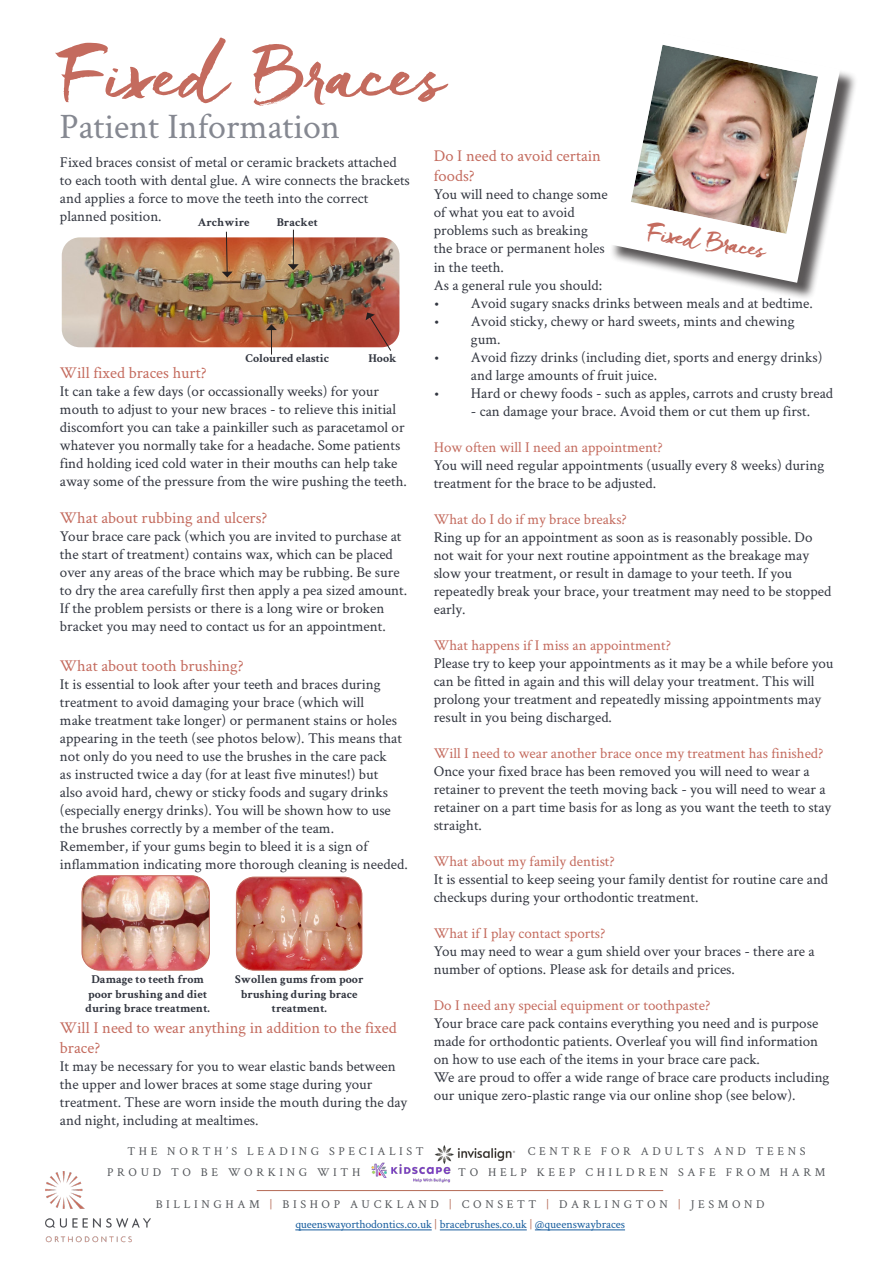
<style>
.page{position:relative;width:893px;height:1263px;background:#fff}
.page>*{position:absolute;margin:0;border:0;box-sizing:border-box;transform-origin:0 0}
.t1{font:75px "Freeland";letter-spacing:-.01em;color:#c46b5e}
.QDC_Cover_Sub_Copy{font:36px "Crimson Text";color:#858891}
.t2{font:25.5px "Freeland";color:#c46b5e}
.t3{font:16.5px/19.8px "Crimson Text";color:#c46b5e}
.t4{font:15px/18px "Crimson Text";color:#323640}
.t5{font:15px "Crimson Text";color:#c46b5e}
.QDC_Content_Headers{font:12px "Crimson Text";letter-spacing:.3em;color:#53565a}
.t6{font:700 12px/14.4px "Crimson Text";color:#323640;text-align:center}
.QDC_Body_Copy{font:12px "Crimson Text";letter-spacing:-.01em;color:#175d9e}
.s1{color:#b46a55}
</style>
<div class="page">
<div style="left:609px;top:33px;width:249px;height:268px;background:#231f20;opacity:.75"></div>
<svg style="left:609px;top:33px;width:231px;height:250px"></svg>
<img style="left:629px;top:41px;width:191px;height:194px">
<img style="left:236px;top:877px;width:126px;height:93px">
<div style="left:236px;top:877px;width:126px;height:94px;border:1px solid #c46b5e;border-radius:18px"></div>
<img style="left:82px;top:876px;width:126px;height:94px">
<div style="left:82px;top:875px;width:128px;height:96px;border:1px solid #c46b5e;border-radius:18px"></div>
<img style="left:62px;top:237px;width:337px;height:110px">
<svg style="left:222px;top:231px;width:11px;height:46px"></svg>
<svg style="left:366px;top:312px;width:26px;height:39px"></svg>
<svg style="left:266px;top:324px;width:11px;height:31px"></svg>
<hr style="left:293px;top:230px;width:1px;height:35px;background:#231f20">
<svg style="left:288px;top:264px;width:11px;height:6px"></svg>
<img style="left:45px;top:1171px;width:106px;height:71px">
<hr style="left:295px;top:1229px;width:137px;height:1px;background:#175d9e">
<hr style="left:440px;top:1229px;width:87px;height:1px;background:#175d9e">
<hr style="left:535px;top:1229px;width:90px;height:1px;background:#175d9e">
<img style="left:434px;top:1145px;width:82px;height:16px">
<hr style="left:257px;top:1190px;width:406px;height:1px;background:#b46a55">
<div style="left:456px;top:1158px;width:35px;height:10px;background:#fff"></div>
<img style="left:371px;top:1157px;width:86px;height:26px">
<p class="t1" style="left:60px;top:26px;width:388px">Fixed Braces</p>
<p class="QDC_Cover_Sub_Copy" style="left:60px;top:102px;width:282px">Patient Information</p>
<p class="t4" style="left:60px;top:153px;width:351px">Fixed braces consist of metal or ceramic brackets attached to each tooth with dental glue. A wire connects the brackets and applies a force to move the teeth into the correct planned position.</p>
<p class="t6" style="left:198px;top:215px;width:53px">Archwire</p>
<p class="t6" style="left:277px;top:215px;width:43px">Bracket</p>
<p class="t6" style="left:246px;top:351px;width:85px">Coloured elastic</p>
<p class="t6" style="left:368px;top:351px;width:30px">Hook</p>
<p class="t3" style="left:60px;top:362px;width:148px">Will fixed braces hurt?</p>
<p class="t4" style="left:60px;top:381px;width:349px">It can take a few days (or occassionally weeks) for your mouth to adjust to your new braces - to relieve this initial discomfort you can take a painkiller such as paracetamol or whatever you normally take for a headache. Some patients find holding iced cold water in their mouths can help take away some of the pressure from the wire pushing the teeth.</p>
<p class="t3" style="left:60px;top:508px;width:209px">What about rubbing and ulcers?</p>
<p class="t4" style="left:60px;top:527px;width:349px">Your brace care pack (which you are invited to purchase at the start of treatment) contains wax, which can be placed over any areas of the brace which may be rubbing. Be sure to dry the area carefully first then apply a pea sized amount.<br>If the problem persists or there is a long wire or broken bracket you may need to contact us for an appointment.</p>
<p class="t3" style="left:60px;top:655px;width:185px">What about tooth brushing?</p>
<p class="t4" style="left:60px;top:675px;width:344px">It is essential to look after your teeth and braces during treatment to avoid damaging your brace (which will<br>make treatment take longer) or permanent stains or holes appearing in the teeth (see photos below). This means that not only do you need to use the brushes in the care pack<br>as instructed twice a day (for at least five minutes!) but also avoid hard, chewy or sticky foods and sugary drinks (especially energy drinks). You will be shown how to use the brushes correctly by a member of the team.</p>
<p class="t4" style="left:60px;top:837px;width:349px">Remember, if your gums begin to bleed it is a sign of inflammation indicating more thorough cleaning is needed.</p>
<p class="t6" style="left:86px;top:972px;width:126px">Damage to teeth from poor brushing and diet during brace treatment.</p>
<p class="t6" style="left:235px;top:972px;width:130px">Swollen gums from poor brushing during brace treatment.</p>
<p class="t3" style="left:60px;top:1017px;width:338px">Will I need to wear anything in addition to the fixed brace?</p>
<p class="t4" style="left:60px;top:1056px;width:349px">It may be necessary for you to wear elastic bands between the upper and lower braces at some stage during your treatment. These are worn inside the mouth during the day and night, including at mealtimes.</p>
<p class="t3" style="left:434px;top:145px;width:169px">Do I need to avoid certain foods?</p>
<p class="t4" style="left:434px;top:184px;width:176px">You will need to change some of what you eat to avoid problems such as breaking the brace or permanent holes in the teeth.</p>
<p class="t4" style="left:434px;top:276px;width:170px">As a general rule you should:</p>
<p class="t4" style="left:434px;top:294px;width:381px">• Avoid sugary snacks drinks between meals and at bedtime.</p>
<p class="t4" style="left:471px;top:312px;width:325px;text-indent:-37px">• Avoid sticky, chewy or hard sweets, mints and chewing gum.</p>
<p class="t4" style="left:471px;top:348px;width:353px;text-indent:-37px">• Avoid fizzy drinks (including diet, sports and energy drinks) and large amounts of fruit juice.</p>
<p class="t4" style="left:434px;top:384px;width:401px">• Hard or chewy foods - such as apples, carrots and crusty bread</p>
<p class="t4" style="left:471px;top:402px;width:341px">- can damage your brace. Avoid them or cut them up first.</p>
<p class="t5" style="left:434px;top:437px;width:231px">How often will I need an appointment?</p>
<p class="t4" style="left:434px;top:456px;width:392px">You will need regular appointments (usually every 8 weeks) during treatment for the brace to be adjusted.</p>
<p class="t5" style="left:434px;top:509px;width:195px">What do I do if my brace breaks?</p>
<p class="t4" style="left:434px;top:528px;width:399px">Ring up for an appointment as soon as is reasonably possible. Do not wait for your next routine appointment as the breakage may slow your treatment, or result in damage to your teeth. If you repeatedly break your brace, your treatment may need to be stopped early.</p>
<p class="t5" style="left:434px;top:635px;width:239px">What happens if I miss an appointment?</p>
<p class="t4" style="left:434px;top:654px;width:401px">Please try to keep your appointments as it may be a while before you can be fitted in again and this will delay your treatment. This will prolong your treatment and repeatedly missing appointments may result in you being discharged.</p>
<p class="t5" style="left:434px;top:743px;width:391px">Will I need to wear another brace once my treatment has finished?</p>
<p class="t4" style="left:434px;top:762px;width:399px">Once your fixed brace has been removed you will need to wear a retainer to prevent the teeth moving back - you will need to wear a retainer on a part time basis for as long as you want the teeth to stay straight.</p>
<p class="t5" style="left:434px;top:851px;width:183px">What about my family dentist?</p>
<p class="t4" style="left:434px;top:870px;width:396px">It is essential to keep seeing your family dentist for routine care and checkups during your orthodontic treatment.</p>
<p class="t5" style="left:434px;top:923px;width:173px">What if I play contact sports?</p>
<p class="t4" style="left:434px;top:942px;width:383px">You may need to wear a gum shield over your braces - there are a number of options. Please ask for details and prices.</p>
<p class="t5" style="left:434px;top:995px;width:278px">Do I need any special equipment or toothpaste?</p>
<p class="t4" style="left:434px;top:1014px;width:386px;text-align:justify">Your brace care pack contains everything you need and is purpose made for orthodontic patients. Overleaf you will find information on how to use each of the items in your brace care pack.</p>
<p class="t4" style="left:434px;top:1068px;width:397px">We are proud to offer a wide range of brace care products including our unique zero-plastic range via our online shop (see below).</p>
<p class="t2" style="left:650px;top:216px;width:122px;rotate:8deg">Fixed Braces</p>
<p class="QDC_Content_Headers" style="left:127px;top:1143px;width:298px">THE NORTH’S LEADING SPECIALIST</p>
<p class="QDC_Content_Headers" style="left:528px;top:1143px;width:279px">CENTRE FOR ADULTS AND TEENS</p>
<p class="QDC_Content_Headers" style="left:107px;top:1164px;width:255px">PROUD TO BE WORKING WITH</p>
<p class="QDC_Content_Headers" style="left:458px;top:1164px;width:369px">TO HELP KEEP CHILDREN SAFE FROM HARM</p>
<p class="QDC_Content_Headers" style="left:156px;top:1196px;width:610px">BILLINGHAM <span class="s1">|</span> BISHOP AUCKLAND <span class="s1">|</span> CONSETT <span class="s1">|</span> DARLINGTON <span class="s1">|</span> JESMOND</p>
<p class="QDC_Body_Copy" style="left:295px;top:1216px;width:331px">queenswayorthodontics.co.uk <span class="s1">|</span> bracebrushes.co.uk <span class="s1">|</span> @queenswaybraces</p>
</div>
